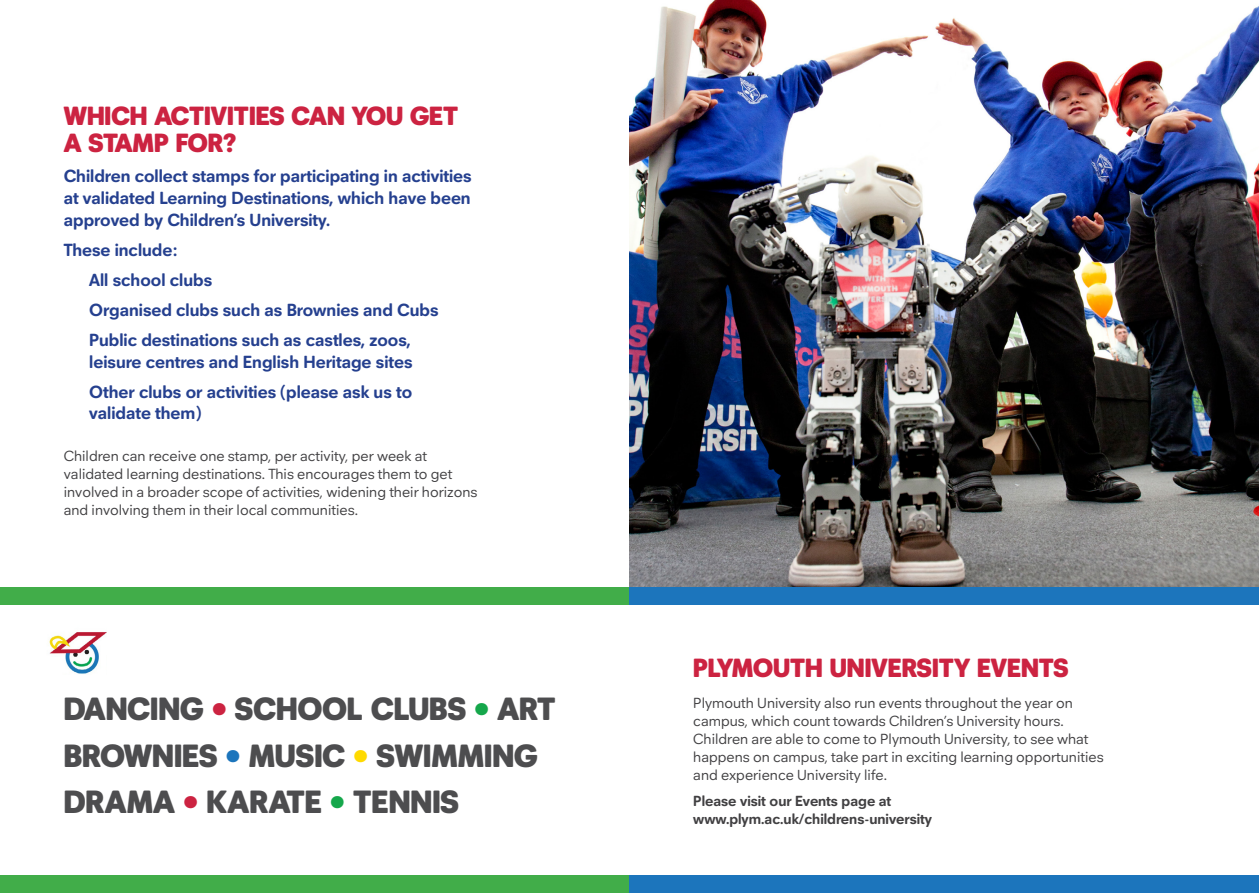
<style>
.page{position:relative;width:1259px;height:893px;background:#fff}
.page>*{position:absolute;margin:0;border:0;box-sizing:border-box;transform-origin:0 0}
.t1{font:900 33px/46.5px "Neuzeitfor Plymouth";color:#4d4d4f}
.t2{font:900 27px/27px "Neuzeitfor Plymouth";color:#cc2341}
.t3{font:700 18px/30.2px "Neuzeitfor Plymouth";color:#25408f}
.t4{font:15px/18px "Neuzeitfor Plymouth";color:#414042}
.t5{font:700 15px/18px "Neuzeitfor Plymouth";color:#414042}
.s1{color:#cc2341}
.s2{color:#15a74b}
.s3{color:#1c75bc}
.s4{color:#ffda00}
</style>
<div class="page">
<img style="left:629px;top:0;width:630px;height:588px">
<div style="left:0;top:876px;width:629px;height:17px;background:#41ad49"></div>
<div style="left:0;top:588px;width:629px;height:17px;background:#41ad49"></div>
<div style="left:629px;top:876px;width:630px;height:17px;background:#1c75bc"></div>
<div style="left:629px;top:588px;width:630px;height:17px;background:#1c75bc"></div>
<img style="left:49px;top:632px;width:58px;height:42px">
<div style="left:50px;top:657px;width:12px;height:24px;background:#fff"></div>
<h2 class="t2" style="left:64px;top:102px;width:396px">WHICH ACTIVITIES CAN YOU GET<br>A STAMP FOR?</h2>
<p class="t3" style="left:64px;top:165px;width:409px;line-height:21.6px;text-align:justify">Children collect stamps for participating in activities at validated Learning Destinations, which have been approved by Children’s University.</p>
<p class="t3" style="left:89px;top:234px;width:351px;text-indent:-26px">These include:<br>All school clubs<br>Organised clubs such as Brownies and Cubs<br>Public destinations such as castles, zoos,</p>
<p class="t3" style="left:89px;top:346px;width:325px">leisure centres and English Heritage sites<br>Other clubs or activities (please ask us to</p>
<p class="t3" style="left:89px;top:398px;width:113px">validate them)</p>
<p class="t4" style="left:64px;top:447px;width:415px">Children can receive one stamp, per activity, per week at validated learning destinations. This encourages them to get involved in a broader scope of activities, widening their horizons and involving them in their local communities.</p>
<h1 class="t1" style="left:64px;top:685px;width:493px">DANCING <span class="s1">•</span> SCHOOL CLUBS <span class="s2">•</span> ART<br>BROWNIES <span class="s3">•</span> MUSIC <span class="s4">•</span> SWIMMING<br>DRAMA <span class="s1">•</span> KARATE <span class="s2">•</span> TENNIS</h1>
<h2 class="t2" style="left:693px;top:654px;width:377px">PLYMOUTH UNIVERSITY EVENTS</h2>
<p class="t4" style="left:693px;top:693px;width:412px">Plymouth University also run events throughout the year on campus, which count towards Children’s University hours.<br>Children are able to come to Plymouth University, to see what happens on campus, take part in exciting learning opportunities and experience University life.</p>
<p class="t5" style="left:693px;top:792px;width:240px">Please visit our Events page at www.plym.ac.uk/childrens-university</p>
</div>
